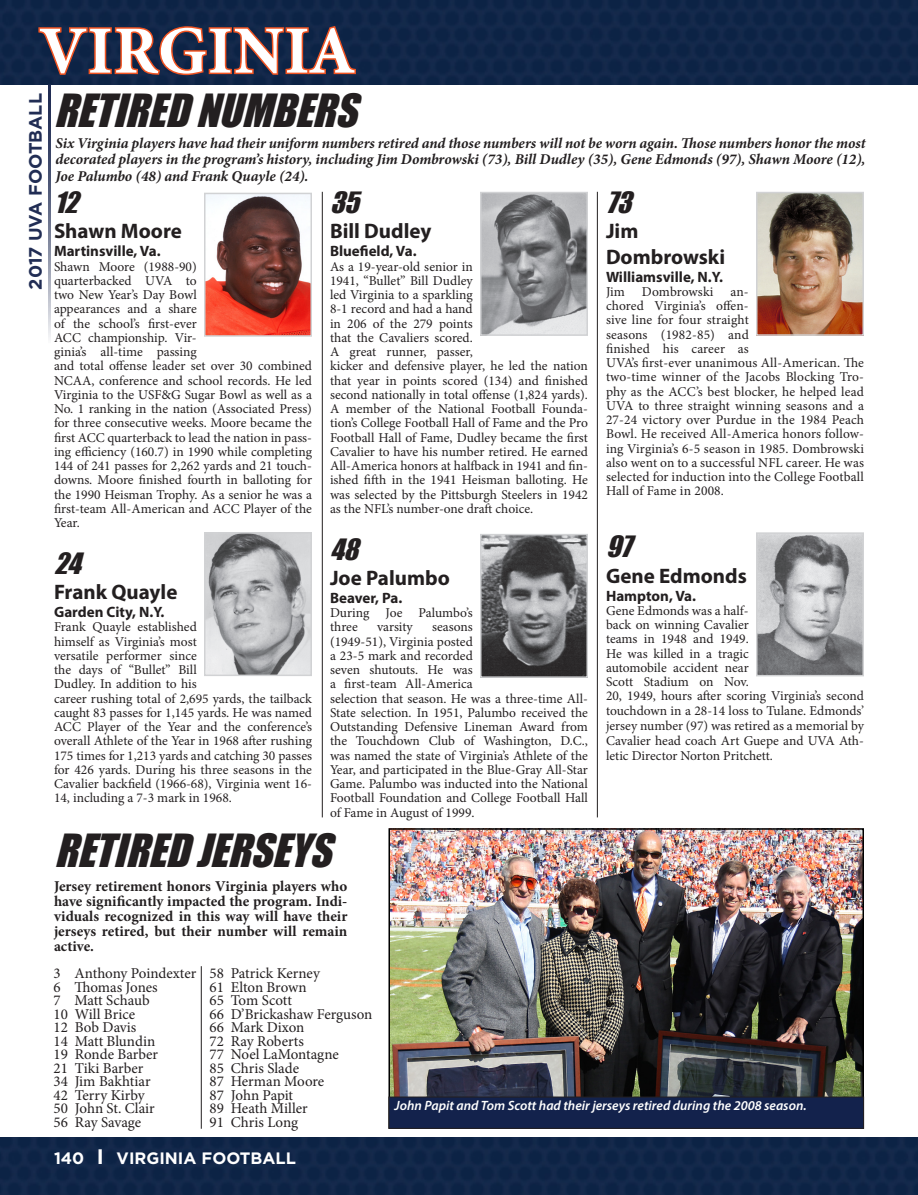
<style>
.page{position:relative;width:918px;height:1195px;background:#fff}
.page>*{position:absolute;margin:0;border:0;box-sizing:border-box;transform-origin:0 0}
.t1{font:700 67.5px "Minion Pro";letter-spacing:.01em;color:#fff}
.Headline{font:italic 42px "Impact";color:#231f20}
.Subhead_-_14_pt{font:italic 27px "Impact";color:#231f20}
.Subhead_-_14_pt-2{font:700 21px "Myriad Pro";color:#231f20}
.t2{font:700 18px "Gotham";color:#212d54}
.t3{font:700 16.5px "Gotham";color:#fff}
.t4{font:15px "Minion Pro";color:#231f20}
.t5{font:italic 700 15px/16.5px "Minion Pro";letter-spacing:-.005em;color:#231f20;text-align:justify}
.t6{font:700 15px/15px "Minion Pro";color:#231f20;text-align:justify}
.Subhead_-_10_pt{font:700 15px "Myriad Pro";color:#231f20}
.Body_Text{font:13.5px/14.2px "Minion Pro";color:#231f20}
.t7{font:italic 600 13.5px "Myriad Pro";color:#fff}
.s1{font-size:21px}
</style>
<div class="page">
<div style="left:0;top:0;width:918px;height:84px;background:#102548"></div>
<hr style="left:48px;top:84px;width:3px;height:260px;background:#212d54">
<div style="left:0;top:1137px;width:918px;height:58px;background:#102548"></div>
<svg style="left:37px;top:24px;width:320px;height:53px;background:#56343c"></svg>
<hr style="left:322px;top:192px;width:1px;height:625px;background:#231f20">
<hr style="left:597px;top:192px;width:1px;height:625px;background:#231f20">
<img style="left:207px;top:196px;width:102px;height:138px">
<div style="left:204px;top:193px;width:108px;height:144px;border:2px solid #d1d2d4"></div>
<img style="left:207px;top:535px;width:102px;height:138px">
<div style="left:204px;top:532px;width:108px;height:144px;border:2px solid #d1d2d4"></div>
<img style="left:483px;top:195px;width:102px;height:138px">
<div style="left:480px;top:192px;width:108px;height:144px;border:2px solid #d1d2d4"></div>
<img style="left:483px;top:537px;width:102px;height:138px">
<div style="left:480px;top:534px;width:108px;height:144px;border:2px solid #d1d2d4"></div>
<img style="left:759px;top:195px;width:102px;height:138px">
<div style="left:756px;top:192px;width:108px;height:144px;border:2px solid #d1d2d4"></div>
<img style="left:759px;top:535px;width:102px;height:138px">
<div style="left:756px;top:532px;width:108px;height:144px;border:2px solid #d1d2d4"></div>
<hr style="left:201px;top:966px;width:1px;height:163px;background:#231f20">
<img style="left:391px;top:831px;width:470px;height:265px">
<div style="left:388px;top:828px;width:476px;height:301px;border:2px solid #000"></div>
<div style="left:389px;top:1097px;width:475px;height:31px;background:#13224c"></div>
<div style="left:388px;top:1096px;width:476px;height:33px;border:1px solid #231f20"></div>
<h1 class="t1" style="left:39px;top:3px;width:318px">VIRGINIA</h1>
<h3 class="t2" style="left:24px;top:290px;width:198px;rotate:-90deg">2017 UVA FOOTBALL</h3>
<p class="Headline" style="left:54px;top:77px;width:320px">RETIREDNUMBERS</p>
<p class="t5" style="left:56px;top:135px;width:812px">Six Virginia players have had their uniform numbers retired and those numbers will not be worn again. Those numbers honor the most decorated players in the program’s history, including Jim Dombrowski (73), Bill Dudley (35), Gene Edmonds (97), Shawn Moore (12), Joe Palumbo (48) and Frank Quayle (24).</p>
<p class="Subhead_-_14_pt" style="left:54px;top:182px;width:35px">12</p>
<p class="Subhead_-_14_pt-2" style="left:54px;top:218px;width:129px">Shawn Moore</p>
<p class="Subhead_-_10_pt" style="left:54px;top:241px;width:108px">Martinsville, Va.</p>
<p class="Body_Text" style="left:54px;top:259px;width:260px">Shawn Moore (1988-90)<br>quarterbacked UVA to<br>two New Year’s Day Bowl<br>appearances and a share<br>of the school’s first-ever<br>ACC championship. Vir-<br>ginia’s all-time passing<br>and total offense leader set over 30 combined NCAA, conference and school records. He led Virginia to the USF&amp;G Sugar Bowl as well as a No. 1 ranking in the nation (Associated Press) for three consecutive weeks. Moore became the first ACC quarterback to lead the nation in pass&shy;ing efficiency (160.7) in 1990 while completing 144 of 241 passes for 2,262 yards and 21 touch&shy;downs. Moore finished fourth in balloting for the 1990 Heisman Trophy. As a senior he was a first-team All-American and ACC Player of the Year.</p>
<p class="Subhead_-_14_pt" style="left:54px;top:542px;width:38px">24</p>
<p class="Subhead_-_14_pt-2" style="left:54px;top:578px;width:125px">Frank Quayle</p>
<p class="Subhead_-_10_pt" style="left:54px;top:602px;width:112px">Garden City, N.Y.</p>
<p class="Body_Text" style="left:54px;top:620px;width:260px">Frank Quayle established<br>himself as Virginia’s most<br>versatile performer since<br>the days of “Bullet” Bill<br>Dudley. In addition to his<br>career rushing total of 2,695 yards, the tailback caught 83 passes for 1,145 yards. He was named ACC Player of the Year and the conference’s overall Athlete of the Year in 1968 after rushing 175 times for 1,213 yards and catching 30 passes for 426 yards. During his three seasons in the Cavalier backfield (1966-68), Virginia went 16- 14, including a 7-3 mark in 1968.</p>
<p class="Subhead_-_14_pt" style="left:330px;top:182px;width:40px">35</p>
<p class="Subhead_-_14_pt-2" style="left:330px;top:218px;width:103px">Bill Dudley</p>
<p class="Subhead_-_10_pt" style="left:330px;top:241px;width:88px">Bluefield, Va.</p>
<p class="Body_Text" style="left:330px;top:259px;width:260px">As a 19-year-old senior in<br>1941, “Bullet” Bill Dudley<br>led Virginia to a sparkling<br>8-1 record and had a hand<br>in 206 of the 279 points<br>that the Cavaliers scored.<br>A great runner, passer,<br>kicker and defensive player, he led the nation that year in points scored (134) and finished second nationally in total offense (1,824 yards).<br>A member of the National Football Founda&shy;tion’s College Football Hall of Fame and the Pro Football Hall of Fame, Dudley became the first Cavalier to have his number retired. He earned All-America honors at halfback in 1941 and fin&shy;ished fifth in the 1941 Heisman balloting. He was selected by the Pittsburgh Steelers in 1942 as the NFL’s number-one draft choice.</p>
<p class="Subhead_-_14_pt" style="left:330px;top:528px;width:40px">48</p>
<p class="Subhead_-_14_pt-2" style="left:330px;top:564px;width:121px">Joe Palumbo</p>
<p class="Subhead_-_10_pt" style="left:330px;top:588px;width:74px">Beaver, Pa.</p>
<p class="Body_Text" style="left:330px;top:606px;width:144px">During Joe Palumbo’s three</p>
<p class="Body_Text" style="left:377px;top:620px;width:37px">varsity</p>
<p class="Body_Text" style="left:330px;top:620px;width:260px;text-indent:102px">seasons<br>(1949-51), Virginia posted<br>a 23-5 mark and recorded<br>seven shutouts. He was<br>a first-team All-America<br>selection that season. He was a three-time All-State selection. In 1951, Palumbo received the Outstanding Defensive Lineman Award from the Touchdown Club of Washington, D.C., was named the state of Virginia’s Athlete of the Year, and participated in the Blue-Gray All-Star Game. Palumbo was inducted into the National Football Foundation and College Football Hall of Fame in August of 1999.</p>
<p class="Headline" style="left:54px;top:817px;width:294px">RETIREDJERSEYS</p>
<p class="t6" style="left:54px;top:878px;width:295px">Jersey retirement honors Virginia players who have significantly impacted the program. Indi&shy;viduals recognized in this way will have their jerseys retired, but their number will remain active.</p>
<p class="Subhead_-_14_pt" style="left:606px;top:182px;width:37px">73</p>
<p class="Subhead_-_14_pt-2" style="left:606px;top:218px;width:34px">Jim</p>
<p class="Subhead_-_14_pt-2" style="left:606px;top:243px;width:121px">Dombrowski</p>
<p class="Subhead_-_10_pt" style="left:606px;top:267px;width:119px">Williamsville, N.Y.</p>
<p class="Body_Text" style="left:606px;top:284px;width:20px">Jim</p>
<p class="Body_Text" style="left:642px;top:284px;width:73px">Dombrowski</p>
<p class="Body_Text" style="left:606px;top:284px;width:260px;text-indent:125px">an-<br>chored Virginia’s offen-<br>sive line for four straight<br>seasons (1982-85) and<br>finished his career as<br>UVA’s first-ever unanimous All-American. The two-time winner of the Jacobs Blocking Tro&shy;phy as the ACC’s best blocker, he helped lead UVA to three straight winning seasons and a 27-24 victory over Purdue in the 1984 Peach Bowl. He received All-America honors follow&shy;ing Virginia’s 6-5 season in 1985. Dombrowski also went on to a successful NFL career. He was selected for induction into the College Football Hall of Fame in 2008.</p>
<p class="Subhead_-_14_pt" style="left:606px;top:526px;width:37px">97</p>
<p class="Subhead_-_14_pt-2" style="left:606px;top:562px;width:142px">Gene Edmonds</p>
<p class="Subhead_-_10_pt" style="left:606px;top:586px;width:92px">Hampton, Va.</p>
<p class="Body_Text" style="left:606px;top:603px;width:260px">Gene Edmonds was a half-<br>back on winning Cavalier<br>teams in 1948 and 1949.<br>He was killed in a tragic<br>automobile accident near<br>Scott Stadium on Nov.<br>20, 1949, hours after scoring Virginia’s second touchdown in a 28-14 loss to Tulane. Edmonds’ jersey number (97) was retired as a memorial by<br>Cavalier head coach Art Guepe and UVA Ath&shy;letic Director Norton Pritchett.</p>
<p class="t4" style="left:54px;top:963px;width:144px">3 Anthony Poindexter</p>
<p class="t4" style="left:54px;top:977px;width:106px">6 Thomas Jones</p>
<p class="t4" style="left:54px;top:990px;width:97px">7 Matt Schaub</p>
<p class="t4" style="left:54px;top:1004px;width:83px">10 Will Brice</p>
<p class="t4" style="left:54px;top:1017px;width:84px">12 Bob Davis</p>
<p class="t4" style="left:54px;top:1031px;width:103px">14 Matt Blundin</p>
<p class="t4" style="left:54px;top:1044px;width:106px">19 Ronde Barber</p>
<p class="t4" style="left:54px;top:1058px;width:91px">21 Tiki Barber</p>
<p class="t4" style="left:54px;top:1071px;width:99px">34 Jim Bakhtiar</p>
<p class="t4" style="left:54px;top:1085px;width:93px">42 Terry Kirby</p>
<p class="t4" style="left:54px;top:1098px;width:103px">50 John St. Clair</p>
<p class="t4" style="left:54px;top:1112px;width:89px">56 Ray Savage</p>
<p class="t4" style="left:210px;top:963px;width:112px">58 Patrick Kerney</p>
<p class="t4" style="left:210px;top:977px;width:99px">61 Elton Brown</p>
<p class="t4" style="left:210px;top:990px;width:84px">65 Tom Scott</p>
<p class="t4" style="left:210px;top:1004px;width:164px">66 D’Brickashaw Ferguson</p>
<p class="t4" style="left:210px;top:1017px;width:96px">66 Mark Dixon</p>
<p class="t4" style="left:210px;top:1031px;width:96px">72 Ray Roberts</p>
<p class="t4" style="left:210px;top:1044px;width:131px">77 Noel LaMontagne</p>
<p class="t4" style="left:210px;top:1058px;width:91px">85 Chris Slade</p>
<p class="t4" style="left:210px;top:1071px;width:116px">87 Herman Moore</p>
<p class="t4" style="left:210px;top:1085px;width:85px">87 John Papit</p>
<p class="t4" style="left:210px;top:1098px;width:100px">89 Heath Miller</p>
<p class="t4" style="left:210px;top:1112px;width:90px">91 Chris Long</p>
<p class="t3" style="left:54px;top:1147px;width:243px">140 <span class="s1">I</span> VIRGINIA FOOTBALL</p>
<p class="t7" style="left:395px;top:1097px;width:414px">John Papit and Tom Scott had their jerseys retired during the 2008 season.</p>
</div>
